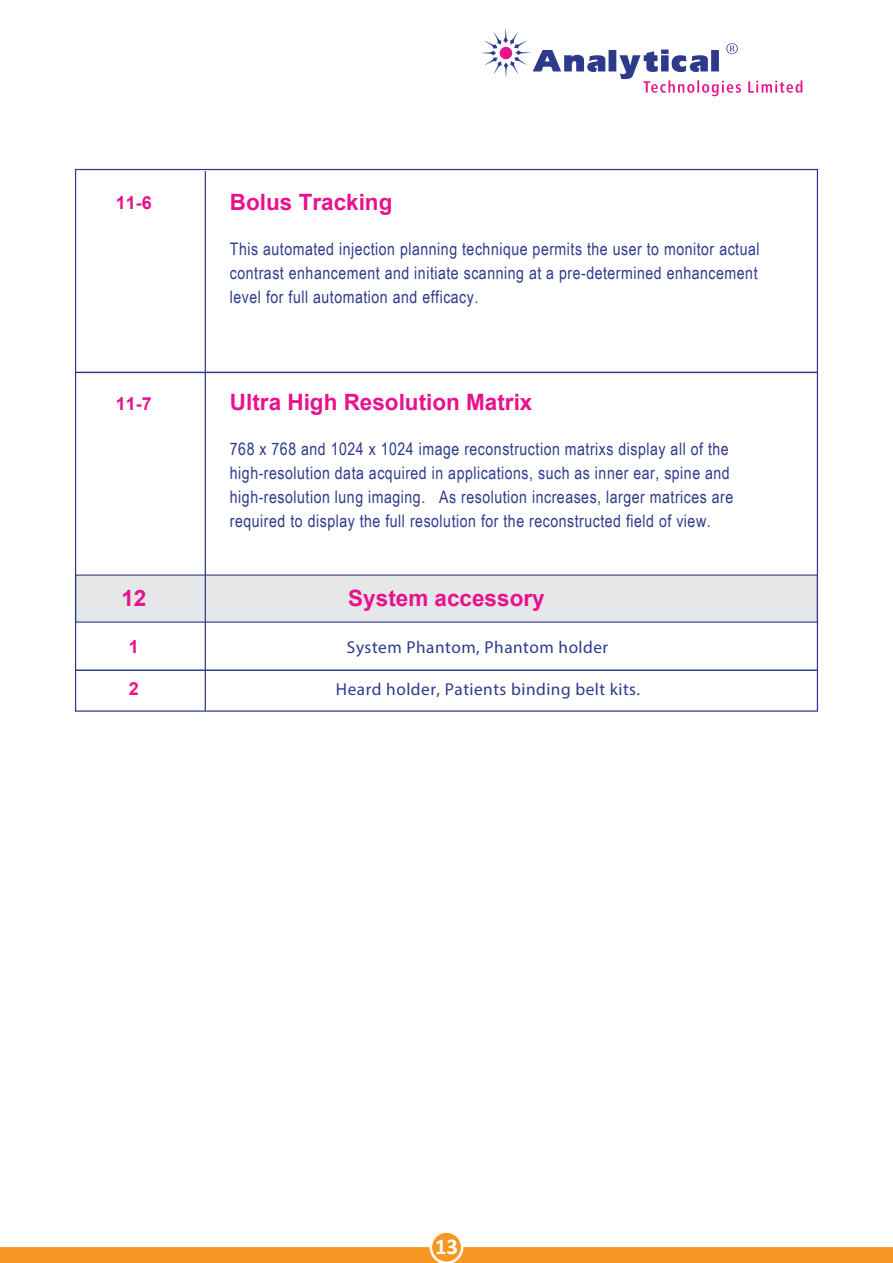
<style>
.page{position:relative;width:893px;height:1263px;background:#fff}
.page>*{position:absolute;margin:0;border:0;box-sizing:border-box;transform-origin:0 0}
.t1{font:700 22.65px "Calibri";color:#fff}
.t2{font:700 22.5px "Arial";color:#e9118d}
.t3{font:700 18px "Arial";color:#e9118d}
.t4{font:17.25px/24px "Arial Narrow";letter-spacing:.03em;color:#2d3a8c;text-align:justify}
.t5{font:17.25px "Myriad Pro";letter-spacing:.03em;color:#2d3a8c}
</style>
<div class="page">
<div style="left:75px;top:574px;width:743px;height:49px;background:#e6e7e8"></div>
<svg style="left:0;top:1247px;width:440px;height:16px;background:#f89725"></svg>
<svg style="left:453px;top:1247px;width:440px;height:16px;background:#f89725"></svg>
<div style="left:432px;top:1233px;width:29px;height:28px;background:#f89623;border-radius:50%"></div>
<svg style="left:748px;top:80px;width:55px;height:13px"></svg>
<svg style="left:481px;top:28px;width:260px;height:68px"></svg>
<div style="left:500px;top:47px;width:12px;height:12px;background:#e6178a;border-radius:50%"></div>
<hr style="left:205px;top:171px;width:1px;height:540px;background:#2d3a8c">
<hr style="left:76px;top:372px;width:741px;height:1px;background:#2d3a8c">
<hr style="left:76px;top:669px;width:741px;height:2px;background:#2d3a8c">
<p class="t3" style="left:116px;top:191px;width:38px">11-6</p>
<h2 class="t2" style="left:230px;top:187px;width:164px">Bolus Tracking</h2>
<p class="t4" style="left:230px;top:236px;width:531px">This automated injection planning technique permits the user to monitor actual contrast enhancement and initiate scanning at a pre-determined enhancement level for full automation and efficacy.</p>
<p class="t3" style="left:116px;top:392px;width:38px">11-7</p>
<h2 class="t2" style="left:230px;top:387px;width:304px">Ultra High Resolution Matrix</h2>
<p class="t4" style="left:230px;top:437px;width:505px;text-align:left">768 x 768 and 1024 x 1024 image reconstruction matrixs display all of the high-resolution data acquired in applications, such as inner ear, spine and high-resolution lung imaging. As resolution increases, larger matrices are required to display the full resolution for the reconstructed field of view.</p>
<h2 class="t2" style="left:121px;top:583px;width:27px">12</h2>
<p class="t3" style="left:129px;top:635px;width:12px">1</p>
<h2 class="t2" style="left:348px;top:583px;width:198px">System accessory</h2>
<p class="t5" style="left:347px;top:637px;width:263px">System Phantom, Phantom holder</p>
<p class="t3" style="left:129px;top:677px;width:12px">2</p>
<p class="t5" style="left:336px;top:679px;width:306px">Heard holder, Patients binding belt kits.</p>
<h1 class="t1" style="left:435px;top:1232px;width:24px">13</h1>
</div>
